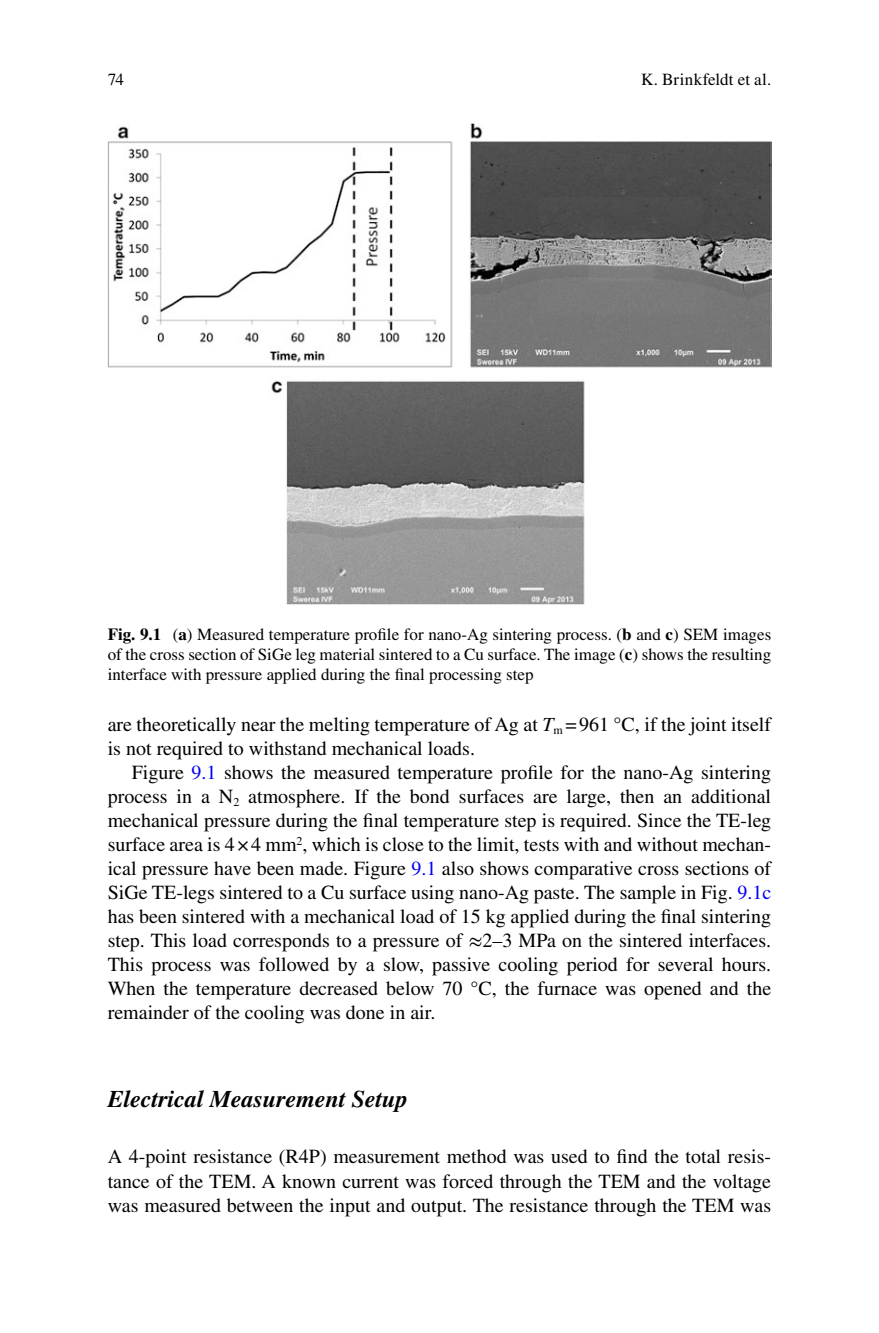
<style>
.page{position:relative;width:879px;height:1333px;background:#fff}
.page>*{position:absolute;margin:0;border:0;box-sizing:border-box;transform-origin:0 0}
.t1{font:italic 700 24px "Times";color:#000}
.t2{font:20px/24px "Times";color:#000;text-align:justify}
.t3{font:17px/20px "Times";color:#000;text-align:justify}
.s1{font-weight:700}
.s2{font-style:italic}
.s3{color:#0000fa}
.s4{font-family:"STIX General"}
</style>
<div class="page">
<img style="left:108px;top:123px;width:663px;height:481px">
<p class="t3" style="left:108px;top:69px;width:18px">74</p>
<p class="t3" style="left:641px;top:69px;width:131px">K. Brinkfeldt et al.</p>
<p class="t3" style="left:108px;top:623px;width:665px"><span class="s1">Fig. 9.1</span> (<span class="s1">a</span>) Measured temperature profile for nano-Ag sintering process. (<span class="s1">b</span> and <span class="s1">c</span>) SEM images of the cross section of SiGe leg material sintered to a Cu surface. The image (<span class="s1">c</span>) shows the resulting interface with pressure applied during the final processing step</p>
<p class="t2" style="left:108px;top:712px;width:665px">are theoretically near the melting temperature of Ag at <span class="s2">T</span><sub>m</sub> =961 °C, if the joint itself is not required to withstand mechanical loads.</p>
<p class="t2" style="left:108px;top:760px;width:665px;text-indent:24px">Figure <span class="s3">9.1</span> shows the measured temperature profile for the nano-Ag sintering process in a N<sub>2</sub> atmosphere. If the bond surfaces are large, then an additional mechanical pressure during the final temperature step is required. Since the TE-leg surface area is 4×4 mm<sup>2</sup>, which is close to the limit, tests with and without mechan&shy;ical pressure have been made. Figure <span class="s3">9.1</span> also shows comparative cross sections of SiGe TE-legs sintered to a Cu surface using nano-Ag paste. The sample in Fig. <span class="s3">9.1c </span>has been sintered with a mechanical load of 15 kg applied during the final sintering step. This load corresponds to a pressure of <span class="s4">≈</span>2–3 MPa on the sintered interfaces.<br>This process was followed by a slow, passive cooling period for several hours.<br>When the temperature decreased below 70 °C, the furnace was opened and the remainder of the cooling was done in air.</p>
<p class="t1" style="left:108px;top:1085px;width:302px">Electrical Measurement Setup</p>
<p class="t2" style="left:108px;top:1144px;width:665px">A 4-point resistance (R4P) measurement method was used to find the total resis&shy;tance of the TEM. A known current was forced through the TEM and the voltage was measured between the input and output. The resistance through the TEM was</p>
</div>
